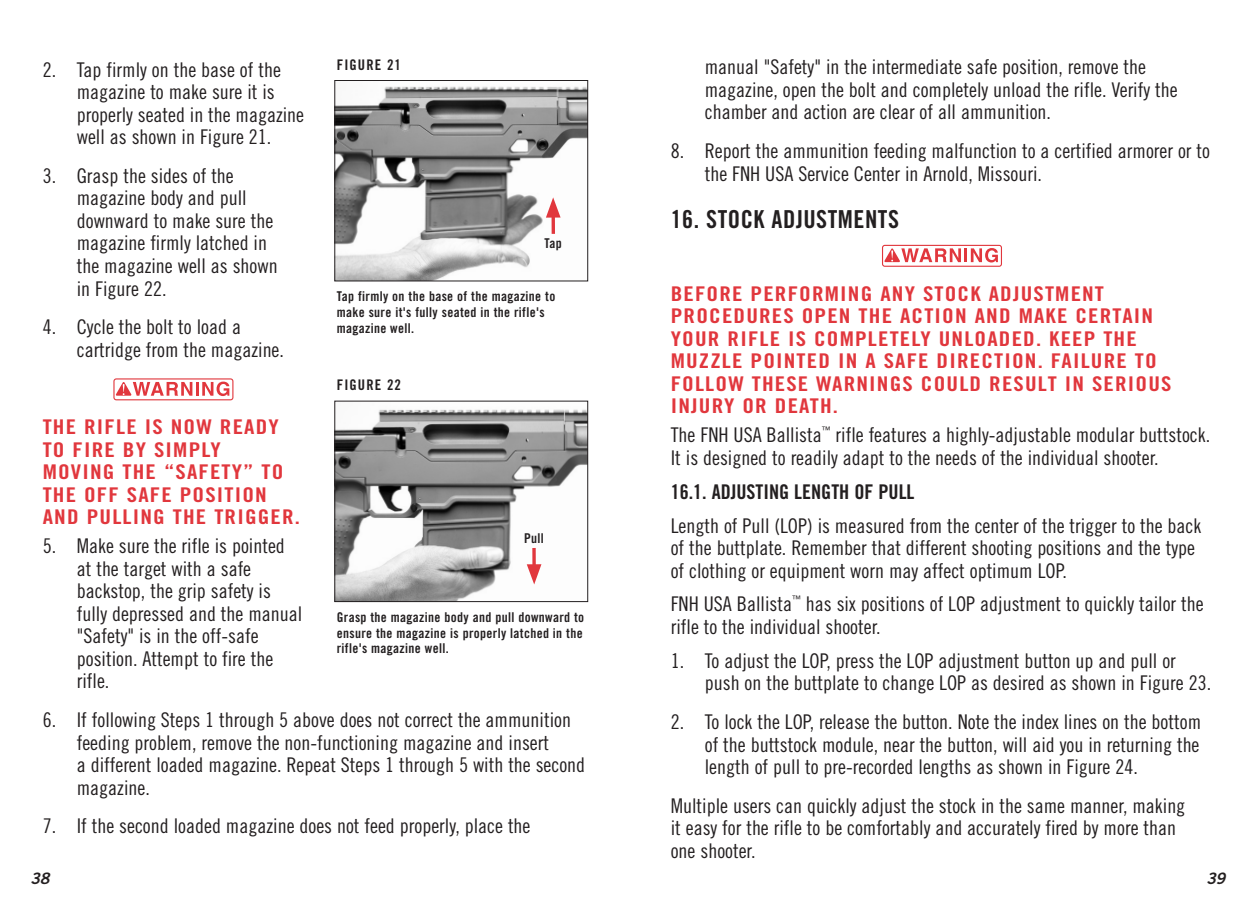
<style>
.page{position:relative;width:1256px;height:912px;background:#fff}
.page>*{position:absolute;margin:0;border:0;box-sizing:border-box;transform-origin:0 0}
._06OM_Header__Body_M{font:24.75px "Trade Gothic Bold Cond Twenty";letter-spacing:.02em;color:#231f20}
._06OM_Body_Copy__Num{font:20.25px/22.5px "Trade Gothic Cond Eighteen";color:#231f20}
._06OM_Body_Copy__Nor{font:20.25px/22.5px "Trade Gothic Cond Eighteen";color:#231f20}
._06OM_ANSI_Warning_S{font:20.25px/22.5px "Trade Gothic Bold Cond Twenty";letter-spacing:.05em;color:#e1373d;scale:1.15 1}
._06OM_Header__SubHea{font:20.25px "Trade Gothic Bold Cond Twenty";color:#231f20}
.t1{font:italic 15.75px "Trade Gothic Bold Two";color:#231f20}
._06OM_Numbers__Figur{font:14.62px "Trade Gothic Bold Cond Twenty";letter-spacing:.075em;color:#231f20}
._06OM_Cutline__Black{font:13.5px/15.8px "Trade Gothic Bold Cond Twenty";letter-spacing:.025em;color:#231f20}
._06OM_Body_Copy__Nor-2{font:9px "Trade Gothic Cond Eighteen";color:#231f20}
</style>
<div class="page">
<svg style="left:113px;top:378px;width:120px;height:22px"></svg>
<img style="left:336px;top:86px;width:250px;height:193px">
<div style="left:334px;top:80px;width:254px;height:201px;border:1px solid #231f20"></div>
<img style="left:336px;top:409px;width:250px;height:190px">
<div style="left:334px;top:401px;width:254px;height:200px;border:1px solid #231f20"></div>
<svg style="left:551px;top:217px;width:4px;height:17px"></svg>
<svg style="left:546px;top:197px;width:14px;height:20px"></svg>
<svg style="left:532px;top:548px;width:4px;height:16px"></svg>
<svg style="left:527px;top:564px;width:14px;height:20px"></svg>
<svg style="left:882px;top:245px;width:120px;height:22px"></svg>
<p class="_06OM_Body_Copy__Num" style="left:77px;top:58px;width:229px;text-indent:-34px">2. Tap firmly on the base of the magazine to make sure it is properly seated in the magazine well as shown in Figure 21.</p>
<p class="_06OM_Body_Copy__Num" style="left:77px;top:164px;width:202px;text-indent:-34px">3. Grasp the sides of the magazine body and pull downward to make sure the magazine firmly latched in the magazine well as shown in Figure 22.</p>
<p class="_06OM_Body_Copy__Num" style="left:77px;top:315px;width:209px;text-indent:-34px">4. Cycle the bolt to load a cartridge from the magazine.</p>
<p class="_06OM_Numbers__Figur" style="left:337px;top:56px;width:66px">FIGURE 21</p>
<p class="_06OM_Cutline__Black" style="left:544px;top:235px;width:19px">Tap</p>
<p class="_06OM_Cutline__Black" style="left:337px;top:288px;width:220px">Tap firmly on the base of the magazine to make sure it's fully seated in the rifle's magazine well.</p>
<p class="_06OM_Numbers__Figur" style="left:337px;top:376px;width:66px">FIGURE 22</p>
<p class="_06OM_ANSI_Warning_S" style="left:43px;top:415px;width:225px">THE RIFLE IS NOW READY<br>TO FIRE BY SIMPLY<br>MOVING THE “SAFETY” TO<br>THE OFF SAFE POSITION<br>AND PULLING THE TRIGGER.</p>
<p class="_06OM_Body_Copy__Num" style="left:77px;top:534px;width:227px;text-indent:-34px">5. Make sure the rifle is pointed at the target with a safe backstop, the grip safety is fully depressed and the manual "Safety" is in the off-safe position. Attempt to fire the rifle.</p>
<p class="_06OM_Body_Copy__Num" style="left:77px;top:708px;width:510px;text-indent:-34px">6. If following Steps 1 through 5 above does not correct the ammunition feeding problem, remove the non-functioning magazine and insert<br>a different loaded magazine. Repeat Steps 1 through 5 with the second magazine.</p>
<p class="_06OM_Body_Copy__Num" style="left:43px;top:814px;width:489px">7. If the second loaded magazine does not feed properly, place the</p>
<p class="_06OM_Cutline__Black" style="left:524px;top:529px;width:21px">Pull</p>
<p class="_06OM_Cutline__Black" style="left:337px;top:608px;width:249px;text-align:justify">Grasp the magazine body and pull downward to ensure the magazine is properly latched in the rifle's magazine well.</p>
<p class="_06OM_Body_Copy__Num" style="left:705px;top:56px;width:474px">manual "Safety" in the intermediate safe position, remove the magazine, open the bolt and completely unload the rifle. Verify the chamber and action are clear of all ammunition.</p>
<p class="_06OM_Body_Copy__Num" style="left:705px;top:139px;width:506px;text-indent:-34px">8. Report the ammunition feeding malfunction to a certified armorer or to the FNH USA Service Center in Arnold, Missouri.</p>
<p class="_06OM_Header__Body_M" style="left:670px;top:204px;width:230px">16. STOCK ADJUSTMENTS</p>
<p class="_06OM_ANSI_Warning_S" style="left:670px;top:282px;width:437px">BEFORE PERFORMING ANY STOCK ADJUSTMENT PROCEDURES OPEN THE ACTION AND MAKE CERTAIN YOUR RIFLE IS COMPLETELY UNLOADED. KEEP THE MUZZLE POINTED IN A SAFE DIRECTION. FAILURE TO FOLLOW THESE WARNINGS COULD RESULT IN SERIOUS INJURY OR DEATH.</p>
<p class="_06OM_Body_Copy__Nor" style="left:670px;top:423px;width:152px">The FNH USA Ballista</p>
<p class="_06OM_Body_Copy__Nor-2" style="left:821px;top:424px;width:10px">™</p>
<p class="_06OM_Body_Copy__Nor" style="left:670px;top:423px;width:541px;text-indent:165px">rifle features a highly-adjustable modular buttstock.<br>It is designed to readily adapt to the needs of the individual shooter.</p>
<p class="_06OM_Header__SubHea" style="left:670px;top:479px;width:245px">16.1. ADJUSTING LENGTH OF PULL</p>
<p class="_06OM_Body_Copy__Nor" style="left:670px;top:513px;width:532px">Length of Pull (LOP) is measured from the center of the trigger to the back of the buttplate. Remember that different shooting positions and the type of clothing or equipment worn may affect optimum LOP.</p>
<p class="_06OM_Body_Copy__Nor" style="left:670px;top:592px;width:123px">FNH USA Ballista</p>
<p class="_06OM_Body_Copy__Nor-2" style="left:792px;top:593px;width:10px">™</p>
<p class="_06OM_Body_Copy__Nor" style="left:670px;top:592px;width:534px;text-indent:135px">has six positions of LOP adjustment to quickly tailor the rifle to the individual shooter.</p>
<p class="_06OM_Body_Copy__Num" style="left:705px;top:649px;width:508px;text-indent:-34px">1. To adjust the LOP, press the LOP adjustment button up and pull or push on the buttplate to change LOP as desired as shown in Figure 23.</p>
<p class="_06OM_Body_Copy__Num" style="left:705px;top:710px;width:498px;text-align:justify;text-indent:-34px">2. To lock the LOP, release the button. Note the index lines on the bottom of the buttstock module, near the button, will aid you in returning the length of pull to pre-recorded lengths as shown in Figure 24.</p>
<p class="_06OM_Body_Copy__Nor" style="left:670px;top:793px;width:516px">Multiple users can quickly adjust the stock in the same manner, making it easy for the rifle to be comfortably and accurately fired by more than one shooter.</p>
<p class="t1" style="left:31px;top:868px;width:20px">38</p>
<p class="t1" style="left:1206px;top:868px;width:20px">39</p>
</div>
